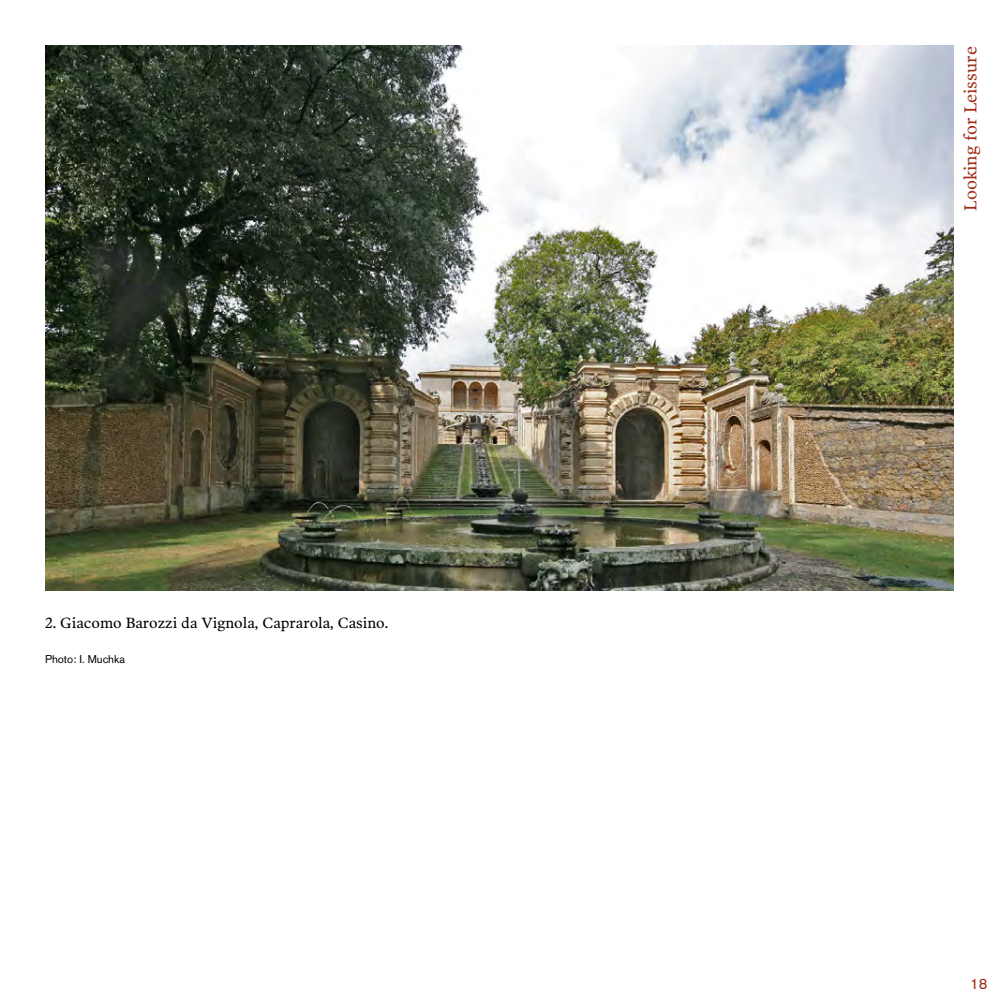
<style>
.page{position:relative;width:1000px;height:1000px;background:#fff}
.page>*{position:absolute;margin:0;border:0;box-sizing:border-box;transform-origin:0 0}
.t1{font:17.5px "Poynter CE Text Two L";color:#a02e16}
.t2{font:15px "Poynter CE Text Two L";color:#000}
.t3{font:15px "Akzidenz Grotesk Pro";color:#a02e16}
.t4{font:11.25px "Akzidenz Grotesk Pro";color:#000}
</style>
<div class="page">
<img style="left:45px;top:45px;width:908px;height:545px">
<p class="t2" style="left:45px;top:614px;width:345px">2. Giacomo Barozzi da Vignola, Caprarola, Casino.</p>
<p class="t4" style="left:45px;top:652px;width:82px">Photo: I. Muchka</p>
<p class="t1" style="left:959px;top:211px;width:166px;rotate:-90deg">Looking for Leissure</p>
<p class="t3" style="left:970px;top:974px;width:19px">18</p>
</div>
